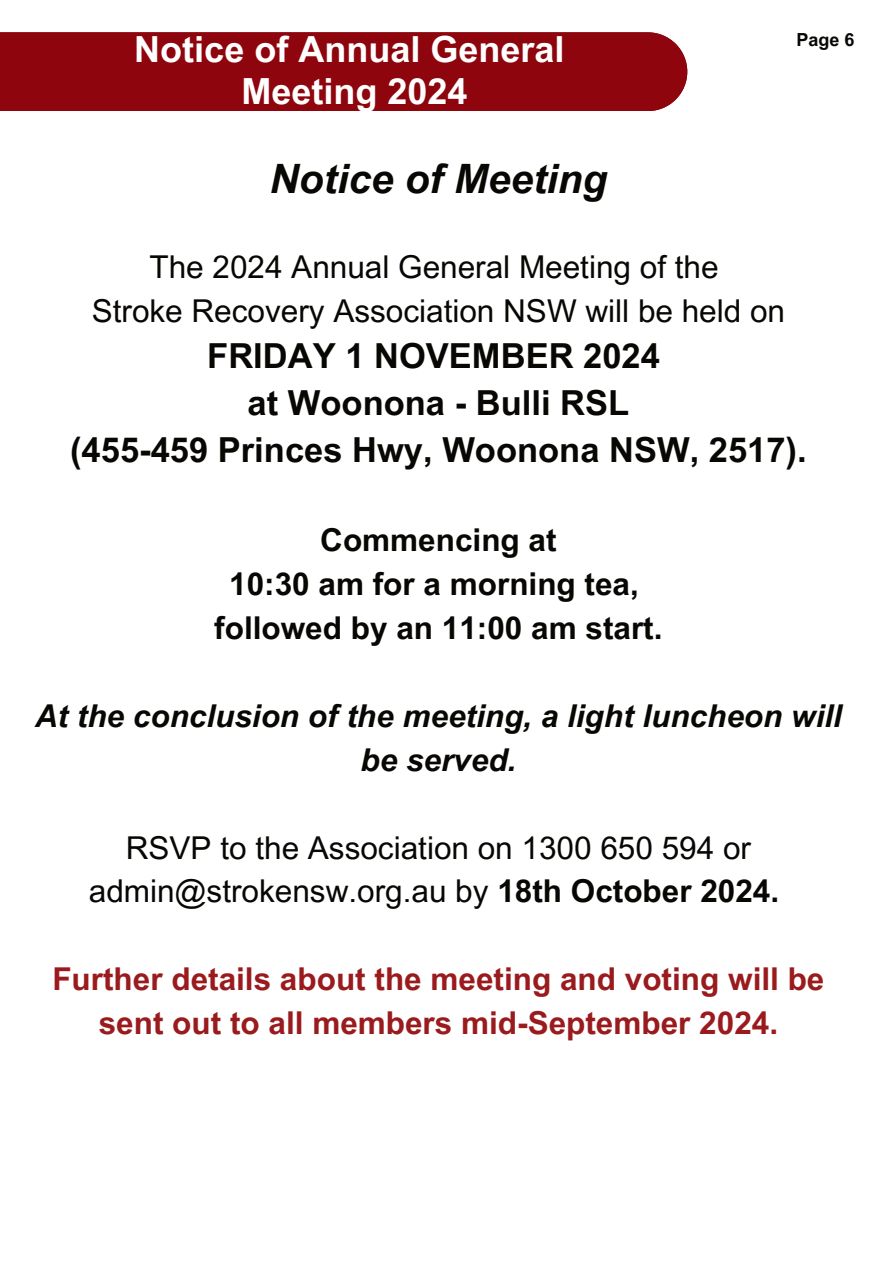
<style>
.page{position:relative;width:894px;height:1264px;background:#fff}
.page>*{position:absolute;margin:0;border:0;box-sizing:border-box;transform-origin:0 0}
.t1{font:italic 700 40.5px "Arial MT Pro";color:#080704}
.t2{font:700 36px/42.8px "Arial MT Pro";color:#fff;text-align:center}
.t3{font:700 34.5px/47.2px "Arial MT Pro";color:#080704;text-align:center}
.t4{font:31.5px/43.8px "Arial MT Pro";color:#080704;text-align:center}
.t5{font:700 31.5px/43.8px "Arial MT Pro";color:#9a1b1e;text-align:center}
.t6{font:700 31.5px/43.8px "Arial MT Pro";color:#080704;text-align:center}
.t7{font:italic 700 31.5px/43.8px "Arial MT Pro";color:#080704;text-align:center}
.t8{font:700 18px "Arial MT Pro";color:#080704}
.s1{font-weight:700}
</style>
<div class="page">
<div style="left:0;top:32px;width:687px;height:79px;background:#8e050d"></div>
<p class="t2" style="left:134px;top:29px;width:431px">Notice of Annual General</p>
<p class="t2" style="left:241px;top:29px;width:227px">**<br>Meeting 2024</p>
<p class="t1" style="left:269px;top:155px;width:339px">Notice of Meeting</p>
<p class="t8" style="left:796px;top:29px;width:59px">Page 6</p>
<p class="t4" style="left:92px;top:246px;width:694px">The 2024 Annual General Meeting of the<br>Stroke Recovery Association NSW will be held on</p>
<p class="t3" style="left:70px;top:333px;width:737px">FRIDAY 1 NOVEMBER 2024<br>at Woonona - Bulli RSL<br>(455-459 Princes Hwy, Woonona NSW, 2517).</p>
<p class="t6" style="left:214px;top:519px;width:449px">Commencing at<br>10:30 am for a morning tea, followed by an 11:00 am start.</p>
<p class="t7" style="left:35px;top:694px;width:808px">At the conclusion of the meeting, a light luncheon will be served.</p>
<p class="t4" style="left:89px;top:827px;width:691px">RSVP to the Association on 1300 650 594 or admin@strokensw.org.au by <span class="s1">18th October 2024.</span></p>
<p class="t5" style="left:52px;top:958px;width:773px">Further details about the meeting and voting will be sent out to all members mid-September 2024.</p>
</div>
